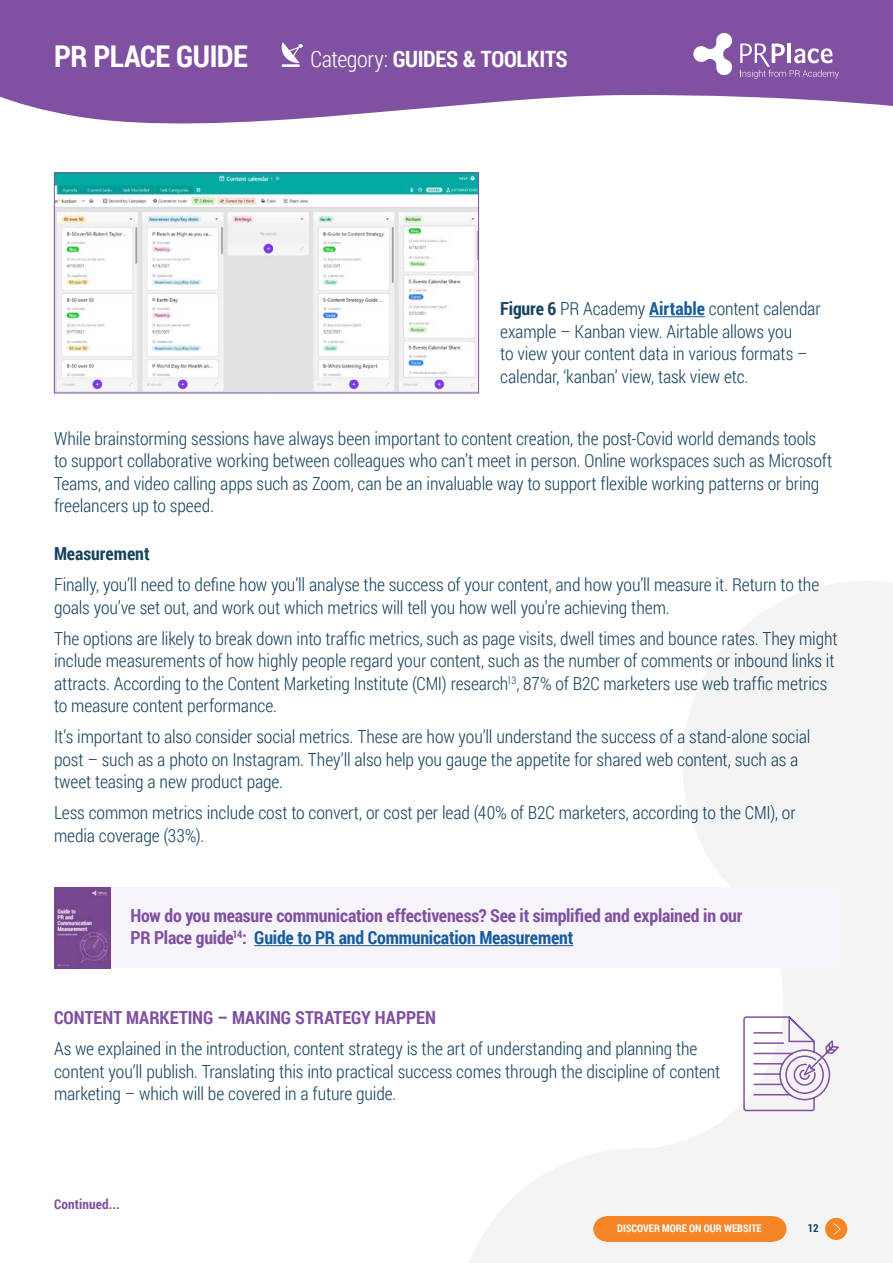
<style>
.page{position:relative;width:893px;height:1263px;background:#fff}
.page>*{position:absolute;margin:0;border:0;box-sizing:border-box;transform-origin:0 0}
.t1{font:700 30px "Roboto Condensed";letter-spacing:-.02em;color:#fff}
.t2{font:700 22.5px "Roboto Condensed";letter-spacing:-.01em;color:#fff}
.t3{font:300 18px/22.5px "Roboto Condensed";letter-spacing:-.005em;color:#18445e}
.bullets{font:700 18px/22.5px "Roboto Condensed";letter-spacing:-.01em;color:#8051a1}
.Sub_Title{font:700 18px "Roboto Condensed";color:#18445e}
.t4{font:700 13.5px "Roboto Condensed";letter-spacing:.01em;color:#8051a1}
.t5{font:700 11.1px "Roboto Condensed";color:#18445e}
.t6{font:700 10.5px "Roboto Condensed";color:#fff}
.s1{font-weight:300}
.s2{font-weight:700}
.s3{font-weight:700;color:#175d9e}
.s4{color:#175d9e}
</style>
<div class="page">
<svg style="left:0;top:0;width:893px;height:124px;background:#9169ae"></svg>
<svg style="left:469px;top:581px;width:424px;height:682px"></svg>
<svg style="left:282px;top:42px;width:21px;height:25px"></svg>
<hr style="left:788px;top:43px;width:3px;height:20px;background:#fff">
<svg style="left:693px;top:32px;width:40px;height:44px"></svg>
<svg style="left:740px;top:44px;width:99px;height:35px"></svg>
<div style="left:606px;top:1216px;width:167px;height:25px;background:#f58527"></div>
<svg style="left:593px;top:1216px;width:13px;height:25px"></svg>
<svg style="left:773px;top:1216px;width:13px;height:25px"></svg>
<div style="left:825px;top:1218px;width:22px;height:22px;background:#f58527;border-radius:50%"></div>
<svg style="left:833px;top:1223px;width:8px;height:12px"></svg>
<hr style="left:649px;top:316px;width:56px;height:1px;background:#175d9e">
<div style="left:54px;top:887px;width:787px;height:81px;background:#f6f3f9"></div>
<hr style="left:254px;top:945px;width:319px;height:1px;background:#175d9e">
<img style="left:56px;top:174px;width:421px;height:217px">
<div style="left:54px;top:172px;width:425px;height:221px;border:1px solid #8051a1"></div>
<svg style="left:742px;top:1013px;width:99px;height:99px"></svg>
<img style="left:54px;top:887px;width:57px;height:81px">
<h1 class="t1" style="left:54px;top:35px;width:195px">PR PLACE GUIDE</h1>
<p class="t2" style="left:310px;top:43px;width:259px"><span class="s1">Category:</span> GUIDES &amp; TOOLKITS</p>
<p class="t3" style="left:500px;top:297px;width:322px"><span class="s2">Figure 6</span> PR Academy <span class="s3">Airtable</span> content calendar example – Kanban view. Airtable allows you<br>to view your content data in various formats – calendar, ‘kanban’ view, task view etc.</p>
<p class="t3" style="left:54px;top:427px;width:780px">While brainstorming sessions have always been important to content creation, the post-Covid world demands tools to support collaborative working between colleagues who can’t meet in person. Online workspaces such as Microsoft Teams, and video calling apps such as Zoom, can be an invaluable way to support flexible working patterns or bring freelancers up to speed.</p>
<p class="Sub_Title" style="left:54px;top:541px;width:97px">Measurement</p>
<p class="t3" style="left:54px;top:573px;width:767px">Finally, you’ll need to define how you’ll analyse the success of your content, and how you’ll measure it. Return to the goals you’ve set out, and work out which metrics will tell you how well you’re achieving them.</p>
<p class="t3" style="left:54px;top:627px;width:785px">The options are likely to break down into traffic metrics, such as page visits, dwell times and bounce rates. They might include measurements of how highly people regard your content, such as the number of comments or inbound links it attracts. According to the Content Marketing Institute (CMI) research<sup>13</sup>, 87% of B2C marketers use web traffic metrics to measure content performance.</p>
<p class="t3" style="left:54px;top:725px;width:758px">It’s important to also consider social metrics. These are how you’ll understand the success of a stand-alone social post – such as a photo on Instagram. They’ll also help you gauge the appetite for shared web content, such as a tweet teasing a new product page.</p>
<p class="t3" style="left:54px;top:801px;width:743px">Less common metrics include cost to convert, or cost per lead (40% of B2C marketers, according to the CMI), or media coverage (33%).</p>
<p class="bullets" style="left:131px;top:903px;width:613px">How do you measure communication effectiveness? See it simplified and explained in our<br>PR Place guide<sup>14</sup>: <span class="s4">Guide to PR and Communication Measurement</span></p>
<p class="bullets" style="left:54px;top:1006px;width:383px">CONTENT MARKETING – MAKING STRATEGY HAPPEN</p>
<p class="t3" style="left:54px;top:1037px;width:668px">As we explained in the introduction, content strategy is the art of understanding and planning the content you’ll publish. Translating this into practical success comes through the discipline of content marketing – which will be covered in a future guide.</p>
<p class="t4" style="left:54px;top:1195px;width:67px">Continued...</p>
<p class="t6" style="left:617px;top:1221px;width:146px">DISCOVER MORE ON OUR WEBSITE</p>
<p class="t5" style="left:808px;top:1220px;width:13px">12</p>
</div>
